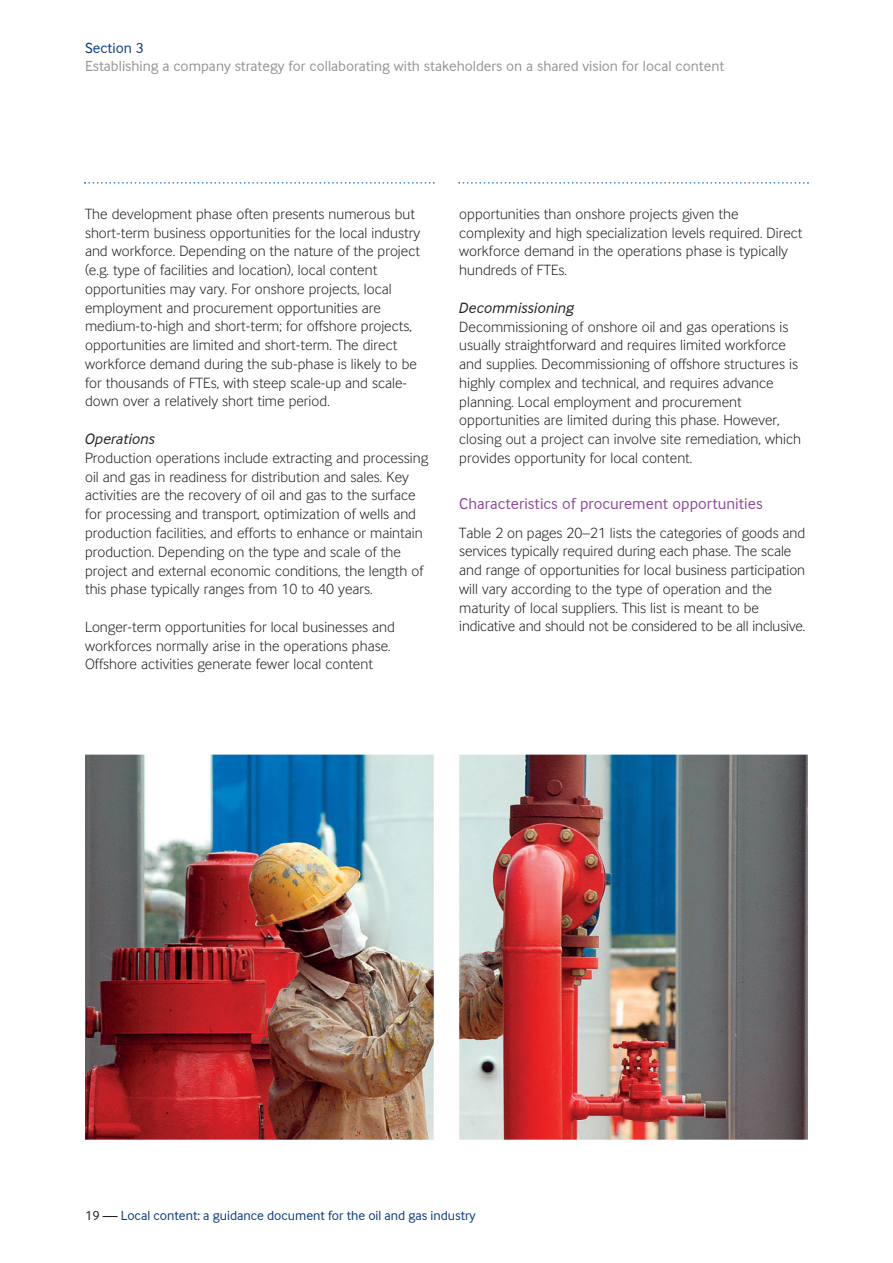
<style>
.page{position:relative;width:893px;height:1263px;background:#fff}
.page>*{position:absolute;margin:0;border:0;box-sizing:border-box;transform-origin:0 0}
.t1{font:16.2px "Inter Face Da Ma";letter-spacing:.005em;color:#8e499b}
.t2{font:15.3px/18.8px "Inter Face Da Ma Lt";letter-spacing:.005em;color:#231f20}
.t3{font:italic 15.3px "Inter Face Da Ma";letter-spacing:.005em;color:#231f20}
.t4{font:15px "Inter Face Da Ma";color:#939598}
.t5{font:15px "Inter Face Da Ma";color:#083981}
.t6{font:13.5px "Inter Face Da Ma";color:#083981}
.s1{color:#231f20}
</style>
<div class="page">
<svg style="left:458px;top:182px;width:351px;height:2px"></svg>
<svg style="left:84px;top:182px;width:351px;height:2px"></svg>
<img style="left:85px;top:755px;width:723px;height:385px">
<p class="t5" style="left:85px;top:39px;width:60px">Section 3</p>
<p class="t4" style="left:85px;top:58px;width:641px">Establishing a company strategy for collaborating with stakeholders on a shared vision for local content</p>
<p class="t2" style="left:85px;top:204px;width:336px">The development phase often presents numerous but short-term business opportunities for the local industry and workforce. Depending on the nature of the project (e.g. type of facilities and location), local content opportunities may vary. For onshore projects, local employment and procurement opportunities are medium-to-high and short-term; for offshore projects, opportunities are limited and short-term. The direct workforce demand during the sub-phase is likely to be for thousands of FTEs, with steep scale-up and scale&shy;down over a relatively short time period.</p>
<p class="t3" style="left:85px;top:430px;width:72px">Operations</p>
<p class="t2" style="left:85px;top:448px;width:345px">Production operations include extracting and processing oil and gas in readiness for distribution and sales. Key activities are the recovery of oil and gas to the surface for processing and transport, optimization of wells and production facilities, and efforts to enhance or maintain production. Depending on the type and scale of the project and external economic conditions, the length of this phase typically ranges from 10 to 40 years.</p>
<p class="t2" style="left:85px;top:617px;width:311px">Longer-term opportunities for local businesses and workforces normally arise in the operations phase.<br>Offshore activities generate fewer local content</p>
<p class="t2" style="left:459px;top:204px;width:345px">opportunities than onshore projects given the complexity and high specialization levels required. Direct workforce demand in the operations phase is typically hundreds of FTEs.</p>
<p class="t3" style="left:459px;top:299px;width:116px">Decommissioning</p>
<p class="t2" style="left:459px;top:317px;width:343px">Decommissioning of onshore oil and gas operations is usually straightforward and requires limited workforce and supplies. Decommissioning of offshore structures is highly complex and technical, and requires advance planning. Local employment and procurement opportunities are limited during this phase. However, closing out a project can involve site remediation, which provides opportunity for local content.</p>
<p class="t1" style="left:459px;top:495px;width:305px">Characteristics of procurement opportunities</p>
<p class="t2" style="left:459px;top:523px;width:347px">Table 2 on pages 20–21 lists the categories of goods and services typically required during each phase. The scale and range of opportunities for local business participation will vary according to the type of operation and the maturity of local suppliers. This list is meant to be indicative and should not be considered to be all inclusive.</p>
<p class="t6" style="left:85px;top:1208px;width:392px"><span class="s1">19 —</span> Local content: a guidance document for the oil and gas industry</p>
</div>
